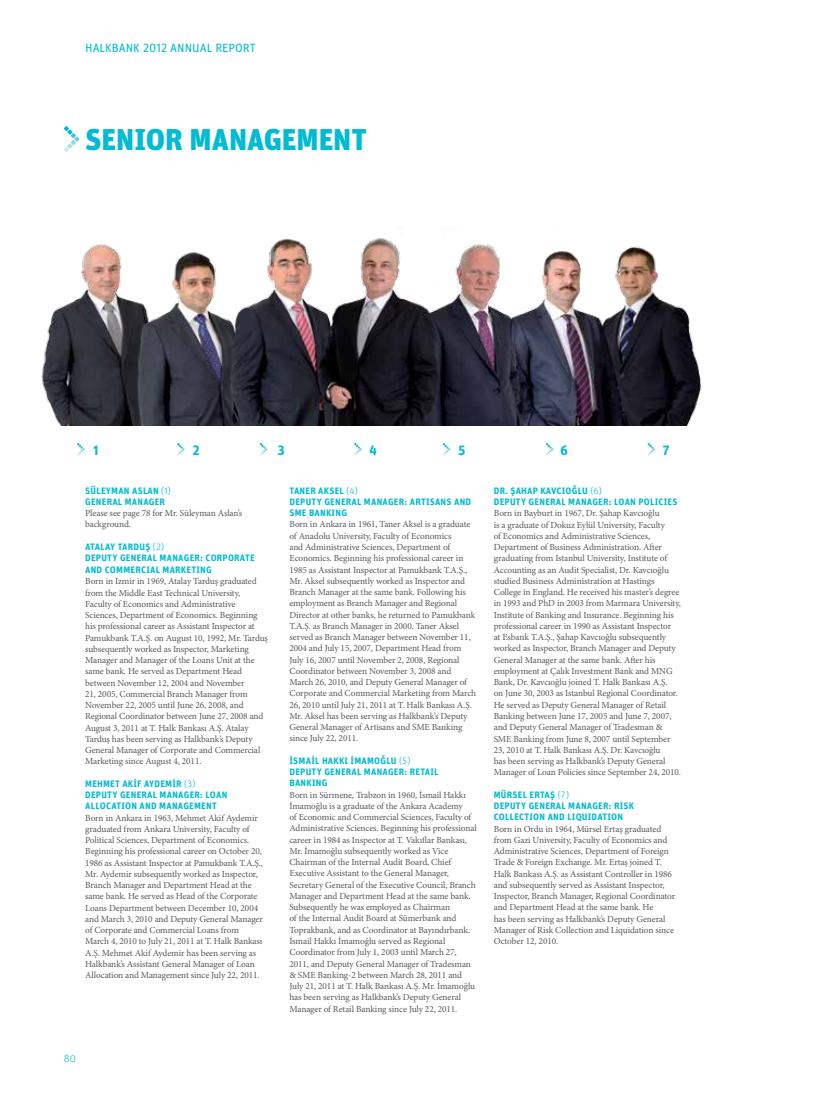
<style>
.page{position:relative;width:830px;height:1106px;background:#fff}
.page>*{position:absolute;margin:0;border:0;box-sizing:border-box;transform-origin:0 0}
.t1{font:900 30px "Unit Pro";color:#00bbd3}
.t2{font:700 13.5px "Unit Pro";color:#00bbd3}
.t3{font:12px "Unit Pro";color:#00bbd3}
.t4{font:300 10.5px "Unit Pro";color:#00bbd3}
.t5{font:9.3px/11.2px "Minion Pro";letter-spacing:-.01em;color:#58595b}
.t6{font:700 9.3px/11.2px "Unit Pro";letter-spacing:.025em;color:#00bbd3}
.s1{font-weight:300}
</style>
<div class="page">
<svg style="left:63px;top:126px;width:17px;height:26px"></svg>
<img style="left:41px;top:238px;width:661px;height:187px">
<svg style="left:77px;top:443px;width:8px;height:13px"></svg>
<svg style="left:259px;top:443px;width:8px;height:13px"></svg>
<svg style="left:442px;top:443px;width:8px;height:13px"></svg>
<svg style="left:647px;top:443px;width:8px;height:13px"></svg>
<svg style="left:546px;top:443px;width:7px;height:13px"></svg>
<svg style="left:177px;top:443px;width:8px;height:13px"></svg>
<svg style="left:354px;top:443px;width:8px;height:13px"></svg>
<p class="t3" style="left:85px;top:40px;width:172px">HALKBANK 2012 ANNUAL REPORT</p>
<h1 class="t1" style="left:85px;top:120px;width:283px">SENIOR MANAGEMENT</h1>
<h2 class="t2" style="left:93px;top:441px;width:7px">1</h2>
<h2 class="t2" style="left:192px;top:441px;width:9px">2</h2>
<h2 class="t2" style="left:277px;top:441px;width:9px">3</h2>
<h2 class="t2" style="left:369px;top:441px;width:9px">4</h2>
<h2 class="t2" style="left:458px;top:441px;width:9px">5</h2>
<h2 class="t2" style="left:560px;top:441px;width:9px">6</h2>
<h2 class="t2" style="left:662px;top:441px;width:9px">7</h2>
<p class="t6" style="left:85px;top:484px;width:18px">SÜLEYMA</p>
<p class="t6" style="left:85px;top:484px;width:87px;text-indent:39px">N ASLAN <span class="s1">(1)<br></span>GENERAL MANAGER</p>
<p class="t5" style="left:85px;top:507px;width:158px">Please see page 78 for Mr. Süleyman Aslan’s background.</p>
<p class="t6" style="left:85px;top:541px;width:16px">ATALAY</p>
<p class="t6" style="left:85px;top:540px;width:170px;text-indent:33px">TARDUŞ <span class="s1">(2)<br></span>DEPUTY GENERAL MANAGER: CORPORATE<br>AND COMME</p>
<p class="t6" style="left:135px;top:564px;width:77px">RCIAL MARKETING</p>
<p class="t5" style="left:85px;top:575px;width:184px">Born in Izmir in 1969, Atalay Tarduş graduated from the Middle East Technical University, Faculty of Economics and Administrative Sciences, Department of Economics. Beginning his professional career as Assistant Inspector at Pamukbank T.A.Ş. on August 10, 1992, Mr. Tarduş subsequently worked as Inspector, Marketing Manager and Manager of the Loans Unit at the same bank. He served as Department Head between November 12, 2004 and November<br>21, 2005, Commercial Branch Manager from November 22, 2005 until June 26, 2008, and Regional Coordinator between June 27, 2008 and August 3, 2011 at T. Halk Bankası A.Ş. Atalay Tarduş has been serving as Halkbank’s Deputy General Manager of Corporate and Commercial Marketing since August 4, 2011.</p>
<p class="t6" style="left:85px;top:777px;width:14px">MEHME</p>
<p class="t6" style="left:85px;top:777px;width:144px;text-indent:30px">T AKİF AYDEMİR <span class="s1">(3)<br></span>DEPUTY GENERAL MANAGER: LOAN<br>ALLOCA</p>
<p class="t6" style="left:116px;top:800px;width:68px">TION AND MANAGEME</p>
<p class="t6" style="left:206px;top:800px;width:12px">NT</p>
<p class="t5" style="left:85px;top:812px;width:179px">Born in Ankara in 1963, Mehmet Akif Aydemir graduated from Ankara University, Faculty of Political Sciences, Department of Economics.<br>Beginning his professional career on October 20, 1986 as Assistant Inspector at Pamukbank T.A.Ş., Mr. Aydemir subsequently worked as Inspector, Branch Manager and Department Head at the same bank. He served as Head of the Corporate Loans Department between December 10, 2004 and March 3, 2010 and Deputy General Manager of Corporate and Commercial Loans from March 4, 2010 to July 21, 2011 at T. Halk Bankası A.Ş. Mehmet Akif Aydemir has been serving as Halkbank’s Assistant General Manager of Loan Allocation and Management since July 22, 2011.</p>
<p class="t6" style="left:289px;top:484px;width:182px">TANER AKSEL <span class="s1">(4)<br></span>DEPUTY GENERAL MANAGER: ARTISANS AND<br>SME BANKING</p>
<p class="t5" style="left:289px;top:519px;width:188px">Born in Ankara in 1961, Taner Aksel is a graduate of Anadolu University, Faculty of Economics<br>and Administrative Sciences, Department of Economics. Beginning his professional career in 1985 as Assistant Inspector at Pamukbank T.A.Ş., Mr. Aksel subsequently worked as Inspector and Branch Manager at the same bank. Following his employment as Branch Manager and Regional Director at other banks, he returned to Pamukbank T.A.Ş. as Branch Manager in 2000. Taner Aksel served as Branch Manager between November 11, 2004 and July 15, 2007, Department Head from July 16, 2007 until November 2, 2008, Regional Coordinator between November 3, 2008 and March 26, 2010, and Deputy General Manager of Corporate and Commercial Marketing from March 26, 2010 until July 21, 2011 at T. Halk Bankası A.Ş.<br>Mr. Aksel has been serving as Halkbank’s Deputy General Manager of Artisans and SME Banking since July 22, 2011.</p>
<p class="t6" style="left:289px;top:754px;width:11px">İSMA</p>
<p class="t6" style="left:289px;top:754px;width:149px;text-indent:22px">İL HAKKI İMAMOĞLU <span class="s1">(5)<br></span>DEPUTY GENERAL MANAGER: RETAIL<br>BANKING</p>
<p class="t5" style="left:289px;top:789px;width:189px">Born in Sürmene, Trabzon in 1960, İsmail Hakkı İmamoğlu is a graduate of the Ankara Academy<br>of Economic and Commercial Sciences, Faculty of Administrative Sciences. Beginning his professional career in 1984 as Inspector at T. Vakıflar Bankası, Mr. İmamoğlu subsequently worked as Vice Chairman of the Internal Audit Board, Chief Executive Assistant to the General Manager, Secretary General of the Executive Council, Branch Manager and Department Head at the same bank.<br>Subsequently he was employed as Chairman<br>of the Internal Audit Board at Sümerbank and Toprakbank, and as Coordinator at Bayındırbank.<br>İsmail Hakkı İmamoğlu served as Regional Coordinator from July 1, 2003 until March 27, 2011, and Deputy General Manager of Tradesman &amp; SME Banking-2 between March 28, 2011 and July 21, 2011 at T. Halk Bankası A.Ş. Mr. İmamoğlu has been serving as Halkbank’s Deputy General Manager of Retail Banking since July 22, 2011.</p>
<p class="t6" style="left:493px;top:485px;width:179px;text-indent:47px">KAVCIOĞLU <span class="s1">(6)<br></span>DEPUTY GENERAL MANAGER: LOAN POLICIES</p>
<p class="t5" style="left:493px;top:508px;width:189px">Born in Bayburt in 1967, Dr. Şahap Kavcıoğlu<br>is a graduate of Dokuz Eylül University, Faculty<br>of Economics and Administrative Sciences, Department of Business Administration. After graduating from Istanbul University, Institute of Accounting as an Audit Specialist, Dr. Kavcıoğlu studied Business Administration at Hastings College in England. He received his master’s degree in 1993 and PhD in 2003 from Marmara University, Institute of Banking and Insurance. Beginning his professional career in 1990 as Assistant Inspector<br>at Esbank T.A.Ş., Şahap Kavcıoğlu subsequently worked as Inspector, Branch Manager and Deputy General Manager at the same bank. After his employment at Çalık Investment Bank and MNG Bank, Dr. Kavcıoğlu joined T. Halk Bankası A.Ş.<br>on June 30, 2003 as Istanbul Regional Coordinator.<br>He served as Deputy General Manager of Retail Banking between June 17, 2005 and June 7, 2007, and Deputy General Manager of Tradesman &amp; SME Banking from June 8, 2007 until September 23, 2010 at T. Halk Bankası A.Ş. Dr. Kavcıoğlu<br>has been serving as Halkbank’s Deputy General Manager of Loan Policies since September 24, 2010.</p>
<p class="t6" style="left:493px;top:788px;width:25px">MÜRSEL</p>
<p class="t6" style="left:493px;top:485px;width:29px">DR. ŞAHAP</p>
<p class="t6" style="left:493px;top:788px;width:136px;text-indent:36px">ERTAŞ <span class="s1">(7)<br></span>DEPUTY GENERAL MANAGER: RISK<br>COLLEC</p>
<p class="t6" style="left:524px;top:811px;width:100px">TION AND LIQUIDATION</p>
<p class="t5" style="left:493px;top:823px;width:183px">Born in Ordu in 1964, Mürsel Ertaş graduated from Gazi University, Faculty of Economics and Administrative Sciences, Department of Foreign Trade &amp; Foreign Exchange. Mr. Ertaş joined T.<br>Halk Bankası A.Ş. as Assistant Controller in 1986 and subsequently served as Assistant Inspector, Inspector, Branch Manager, Regional Coordinator and Department Head at the same bank. He<br>has been serving as Halkbank’s Deputy General Manager of Risk Collection and Liquidation since October 12, 2010.</p>
<p class="t4" style="left:64px;top:1052px;width:14px">80</p>
</div>
